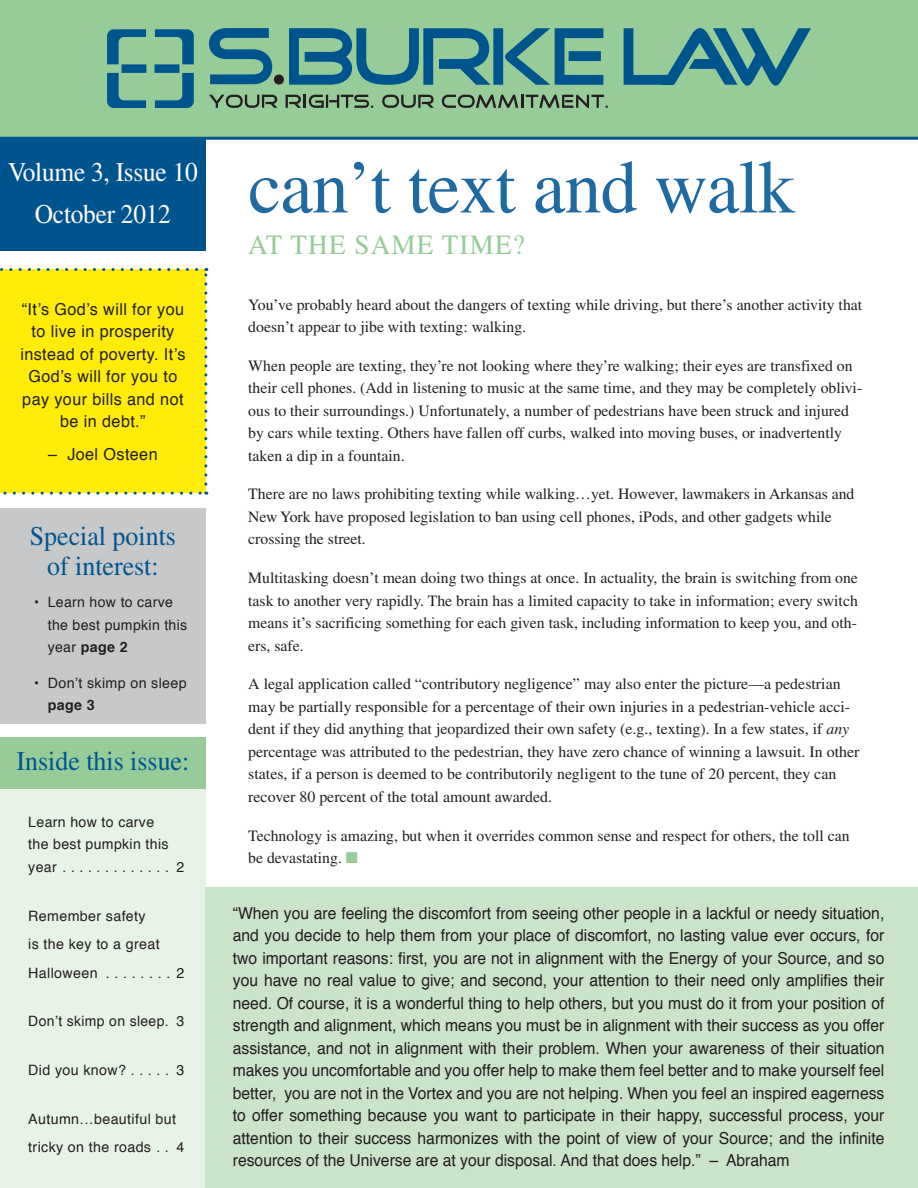
<style>
.page{position:relative;width:918px;height:1188px;background:#fff}
.page>*{position:absolute;margin:0;border:0;box-sizing:border-box;transform-origin:0 0}
.t1{font:75px "Times";color:#1e6aa1}
.t2{font:27.75px "Times";letter-spacing:.04em;color:#97cc99}
.t3{font:27px/30px "Times";color:#00548e;text-align:center;scale:.96 1}
.t4{font:27px/42px "Times";letter-spacing:-.01em;color:#fff;text-align:center;scale:.94 1}
.t5{font:16.5px/22.5px "Helvetica";letter-spacing:.025em;color:#231f20;text-align:justify;scale:.95 1}
.t6{font:16.5px/22.5px "Helvetica";letter-spacing:.025em;color:#231f20;text-align:center}
.t7{font:15.75px/22.5px "Times LT Std";color:#231f20}
.t8{font:14.25px/22.5px "Helvetica";letter-spacing:.025em;color:#231f20}
.t9{font:700 14.25px "Helvetica";color:#231f20}
.s1{font-weight:700}
.s2{font-style:italic}
.s3{color:#97cc99}
</style>
<div class="page">
<div style="left:0;top:127px;width:206px;height:124px;background:#00548e"></div>
<div style="left:0;top:0;width:918px;height:138px;background:#97cc99"></div>
<hr style="left:0;top:137px;width:918px;height:3px;background:#00548e">
<svg style="left:209px;top:95px;width:69px;height:13px"></svg>
<svg style="left:286px;top:95px;width:87px;height:13px"></svg>
<svg style="left:382px;top:95px;width:52px;height:13px"></svg>
<svg style="left:442px;top:95px;width:166px;height:13px"></svg>
<svg style="left:209px;top:28px;width:602px;height:58px"></svg>
<svg style="left:107px;top:29px;width:87px;height:79px"></svg>
<div style="left:0;top:782px;width:206px;height:406px;background:#e8f3e7"></div>
<div style="left:0;top:737px;width:206px;height:51px;background:#97cc99"></div>
<div style="left:0;top:270px;width:206px;height:223px;background:#ffed09"></div>
<svg style="left:3px;top:492px;width:204px;height:3px"></svg>
<svg style="left:204px;top:268px;width:3px;height:216px"></svg>
<svg style="left:0;top:268px;width:197px;height:3px"></svg>
<div style="left:0;top:508px;width:206px;height:216px;background:#c7c8ca"></div>
<div style="left:206px;top:888px;width:712px;height:300px;background:#cae3c9"></div>
<h3 class="t4" style="left:8px;top:150px;width:203px">Volume 3, Issue 10<br>October 2012</h3>
<p class="t6" style="left:20px;top:298px;width:167px">“It’s God’s will for you to live in prosperity instead of poverty. It’s<br>God’s will for you to pay your bills and not be in debt.”</p>
<p class="t6" style="left:48px;top:444px;width:111px">– Joel Osteen</p>
<h3 class="t3" style="left:30px;top:521px;width:154px">Special points of interest:</h3>
<p class="t8" style="left:48px;top:592px;width:141px;text-indent:-14px">• Learn how to carve the best pumpkin this year <span class="s1">page 2</span></p>
<p class="t8" style="left:34px;top:672px;width:154px">• Don’t skimp on sleep</p>
<p class="t9" style="left:48px;top:694px;width:48px">page 3</p>
<h3 class="t3" style="left:17px;top:746px;width:182px">Inside this issue:</h3>
<p class="t8" style="left:28px;top:811px;width:158px">Learn how to carve<br>the best pumpkin this year . . . . . . . . . . . . . 2</p>
<p class="t8" style="left:28px;top:902px;width:157px;line-height:28.5px">Remember safety<br>is the key to a great<br>Halloween . . . . . . . . 2</p>
<p class="t8" style="left:28px;top:1011px;width:157px">Don’t skimp on sleep . 3</p>
<p class="t8" style="left:28px;top:1059px;width:158px">Did you know? . . . . . 3</p>
<p class="t8" style="left:28px;top:1105px;width:158px;line-height:28.5px">Autumn…beautiful but tricky on the roads . . 4</p>
<h1 class="t1" style="left:248px;top:145px;width:549px">can’t text and walk</h1>
<h2 class="t2" style="left:248px;top:230px;width:278px">at the s ame time?</h2>
<p class="t7" style="left:248px;top:293px;width:615px">You’ve probably heard about the dangers of texting while driving, but there’s another activity that doesn’t appear to jibe with texting: walking.</p>
<p class="t7" style="left:248px;top:354px;width:616px">When people are texting, they’re not looking where they’re walking; their eyes are transfixed on their cell phones. (Add in listening to music at the same time, and they may be completely oblivi&shy;ous to their surroundings.) Unfortunately, a number of pedestrians have been struck and injured by cars while texting. Others have fallen off curbs, walked into moving buses, or inadvertently taken a dip in a fountain.</p>
<p class="t7" style="left:248px;top:483px;width:608px">There are no laws prohibiting texting while walking…yet. However, lawmakers in Arkansas and<br>New York have proposed legislation to ban using cell phones, iPods, and other gadgets while crossing the street.</p>
<p class="t7" style="left:248px;top:567px;width:611px;text-align:justify">Multitasking doesn’t mean doing two things at once. In actuality, the brain is switching from one task to another very rapidly. The brain has a limited capacity to take in information; every switch means it’s sacrificing something for each given task, including information to keep you, and oth&shy;ers, safe.</p>
<p class="t7" style="left:248px;top:673px;width:613px">A legal application called “contributory negligence” may also enter the picture—a pedestrian may be partially responsible for a percentage of their own injuries in a pedestrian-vehicle acci&shy;dent if they did anything that jeopardized their own safety (e.g., texting). In a few states, if <span class="s2">any </span>percentage was attributed to the pedestrian, they have zero chance of winning a lawsuit. In other states, if a person is deemed to be contributorily negligent to the tune of 20 percent, they can recover 80 percent of the total amount awarded.</p>
<p class="t7" style="left:248px;top:824px;width:603px">Technology is amazing, but when it overrides common sense and respect for others, the toll can be devastating. <span class="s3">■</span></p>
<p class="t5" style="left:233px;top:902px;width:687px">“When you are feeling the discomfort from seeing other people in a lackful or needy situation, and you decide to help them from your place of discomfort, no lasting value ever occurs, for two important reasons: first, you are not in alignment with the Energy of your Source, and so you have no real value to give; and second, your attention to their need only amplifies their need. Of course, it is a wonderful thing to help others, but you must do it from your position of strength and alignment, which means you must be in alignment with their success as you offer assistance, and not in alignment with their problem. When your awareness of their situation makes you uncomfortable and you offer help to make them feel better and to make yourself feel better, you are not in the Vortex and you are not helping. When you feel an inspired eagerness to offer something because you want to participate in their happy, successful process, your attention to their success harmonizes with the point of view of your Source; and the infinite resources of the Universe are at your disposal. And that does help. ” – Abraham</p>
</div>
